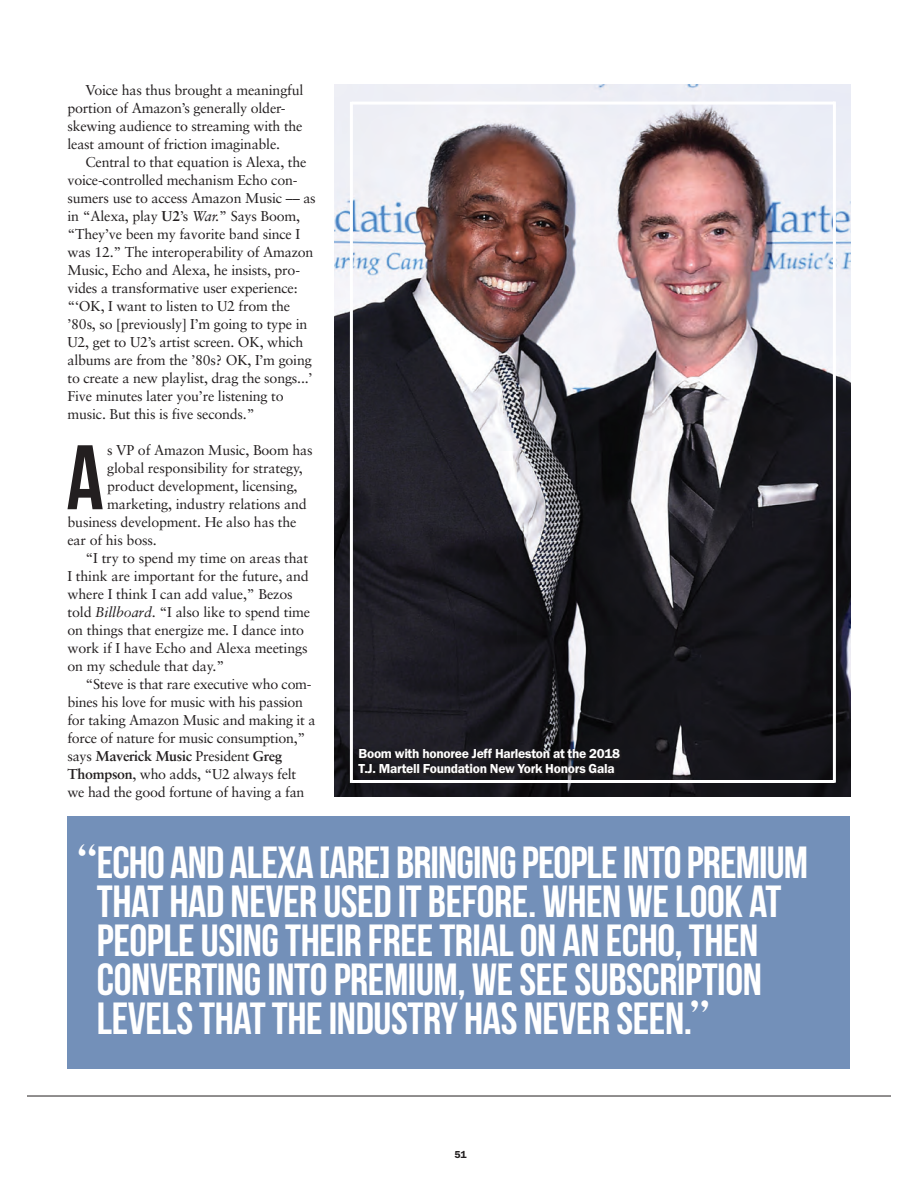
<style>
.page{position:relative;width:918px;height:1188px;background:#fff}
.page>*{position:absolute;margin:0;border:0;box-sizing:border-box;transform-origin:0 0}
.Body_Copy_2-story{font:91.35px "Bebas Neue";color:#231f20}
.t1{font:45px/39px "Bebas Neue";letter-spacing:-.01em;color:#fff}
.Body_Copy_2-story-2{font:14.25px/18px "Sabon";letter-spacing:-.015em;color:#231f20}
.t2{font:13.5px "Franklin Gothic URW Dem";letter-spacing:-.02em;color:#fff}
.Body_Copy_2-story-3{font:10.5px "Franklin Gothic URW Dem";color:#231f20}
.s1{font-weight:700}
.s2{font-style:italic}
.s3{font-family:"B Minds One";font-size:40.5px}
</style>
<div class="page">
<div style="left:68px;top:816px;width:782px;height:253px;background:#7390b9"></div>
<img style="left:334px;top:84px;width:516px;height:712px">
<hr style="left:352px;top:102px;width:482px;height:3px;background:#fff">
<hr style="left:352px;top:780px;width:483px;height:3px;background:#fff">
<hr style="left:833px;top:102px;width:3px;height:681px;background:#fff">
<hr style="left:350px;top:102px;width:3px;height:681px;background:#fff">
<hr style="left:27px;top:1096px;width:864px;height:1px;background:#231f20">
<div style="left:357px;top:748px;width:266px;height:29px;background:#231f20"></div>
<p class="Body_Copy_2-story-2" style="left:68px;top:81px;width:237px;text-indent:18px">Voice has thus brought a meaningful portion of Amazon’s generally older&shy;skewing audience to streaming with the least amount of friction imaginable.</p>
<p class="Body_Copy_2-story-2" style="left:68px;top:153px;width:250px;text-indent:18px">Central to that equation is Alexa, the voice-controlled mechanism Echo con&shy;sumers use to access Amazon Music –– as in “Alexa, play <span class="s1">U2</span>’s <span class="s2">War.</span>” Says Boom, “They’ve been my favorite band since I was 12.” The interoperability of Amazon Music, Echo and Alexa, he insists, pro&shy;vides a transformative user experience: “‘OK, I want to listen to U2 from the ’80s, so [previously] I’m going to type in U2, get to U2’s artist screen. OK, which albums are from the ’80s? OK, I’m going to create a new playlist, drag the songs...’ Five minutes later you’re listening to music. But this is five seconds.”</p>
<p class="Body_Copy_2-story" style="left:66px;top:428px;width:39px">A</p>
<p class="Body_Copy_2-story-2" style="left:107px;top:441px;width:207px">s VP of Amazon Music, Boom has</p>
<p class="Body_Copy_2-story-2" style="left:107px;top:459px;width:197px">global responsibility for strategy,</p>
<p class="Body_Copy_2-story-2" style="left:107px;top:477px;width:192px">product development, licensing,</p>
<p class="Body_Copy_2-story-2" style="left:107px;top:495px;width:201px">marketing, industry relations and</p>
<p class="Body_Copy_2-story-2" style="left:68px;top:513px;width:231px">business development. He also has the</p>
<p class="Body_Copy_2-story-2" style="left:68px;top:531px;width:91px">ear of his boss.</p>
<p class="Body_Copy_2-story-2" style="left:68px;top:549px;width:244px;text-indent:18px">“I try to spend my time on areas that I think are important for the future, and where I think I can add value,” Bezos told <span class="s2">Billboard</span>. “I also like to spend time on things that energize me. I dance into work if I have Echo and Alexa meetings on my schedule that day.”</p>
<p class="Body_Copy_2-story-2" style="left:68px;top:675px;width:250px;text-indent:18px">“Steve is that rare executive who com&shy;bines his love for music with his passion for taking Amazon Music and making it a force of nature for music consumption,” says <span class="s1">Maverick Music</span> President <span class="s1">Greg Thompson</span>, who adds, “U2 always felt we had the good fortune of having a fan</p>
<p class="t2" style="left:359px;top:746px;width:263px">Boom with honoree Jeff Harleston at the 2018</p>
<p class="t2" style="left:359px;top:761px;width:258px">T.J. Martell Foundation New York Honors Gala</p>
<p class="t1" style="left:97px;top:843px;width:713px;text-indent:-20px"><span class="s3">“</span>ECHO AND ALEXA [ARE] BRINGING PEOPLE INTO PREMIUM THAT HAD NEVER USED IT BEFORE. WHEN WE LOOK AT PEOPLE USING THEIR FREE TRIAL ON AN ECHO, THEN CONVERTING INTO PREMIUM, WE SEE SUBSCRIPTION LEVELS THAT THE INDUSTRY HAS NEVER SEEN.<span class="s3">”</span></p>
<p class="Body_Copy_2-story-3" style="left:454px;top:1148px;width:14px">51</p>
</div>
